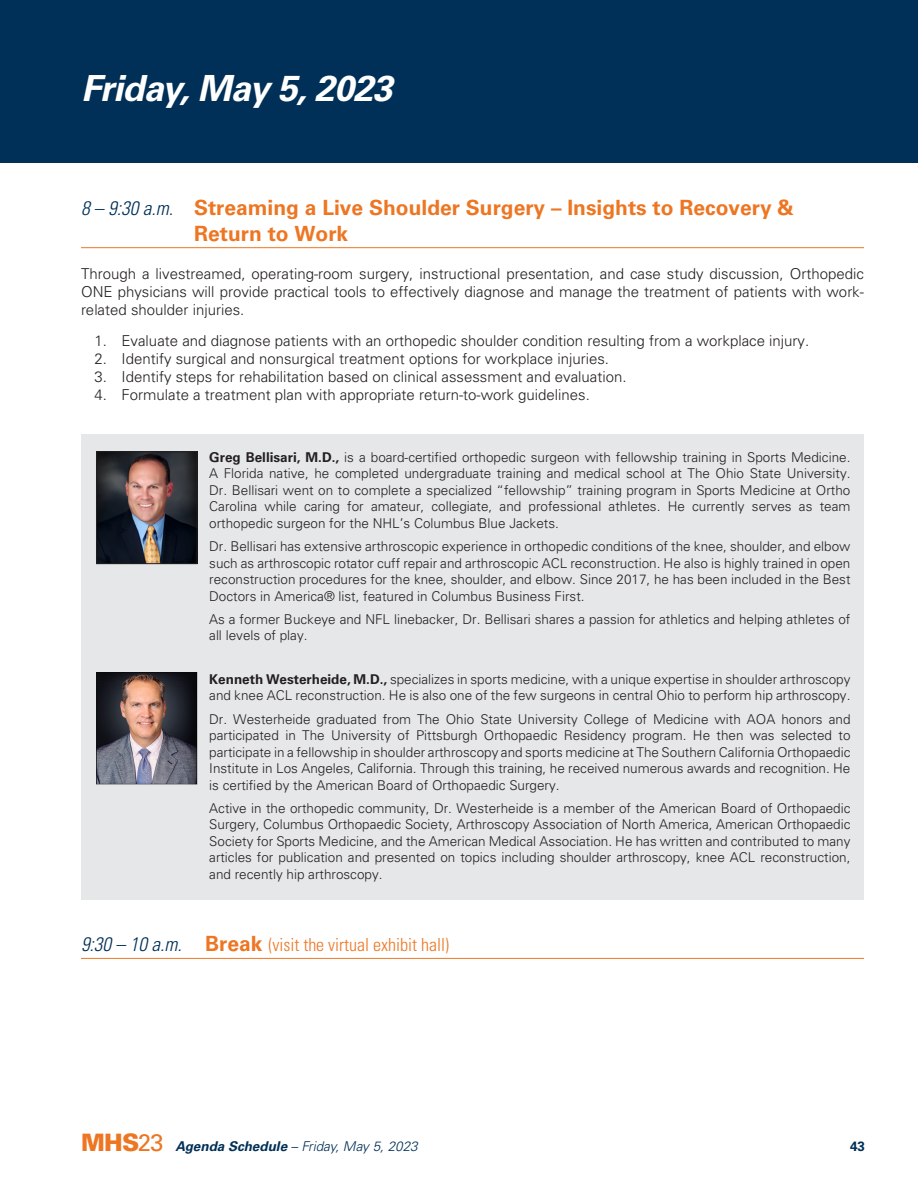
<style>
.page{position:relative;width:918px;height:1188px;background:#fff}
.page>*{position:absolute;margin:0;border:0;box-sizing:border-box;transform-origin:0 0}
.Header_white{font:italic 700 36px "Univers LT Std";letter-spacing:-.025em;color:#fff}
.Session_name{font:700 21px "Univers LT Std";color:#ed7623}
.Session_name-2{font:300 condensed 18px "Univers LT Std";color:#ed7623}
.Bullet_numbers{font:300 15px "Univers LT Std";color:#231f20}
.Class_description{font:300 15px/18px "Univers LT Std";color:#231f20;text-align:justify}
.bio_text{font:300 13.5px/16.5px "Univers LT Std";color:#231f20;text-align:justify}
.t1{font:italic 300 13.5px "Univers LT Std";color:#003057}
.t2{font:700 13.5px "Univers LT Std";color:#003057}
.s1{font-weight:300;font-style:italic;font-stretch:condensed;font-size:19.5px;color:#003057}
.s2{font-weight:700}
.s3{font-style:italic;font-size:19.5px;color:#003057}
.s4{font-weight:700;font-stretch:normal;font-size:21px}
.s5{font-weight:900;font-style:normal;font-size:24px;color:#ed7623}
.s6{font-weight:400;font-style:normal;font-size:24px;color:#ed7623}
</style>
<div class="page">
<hr style="left:81px;top:247px;width:783px;height:1px;background:#ed7623">
<div style="left:81px;top:434px;width:783px;height:115px;background:#e6e7e9"></div>
<div style="left:81px;top:524px;width:783px;height:98px;background:#e6e7e9"></div>
<div style="left:81px;top:596px;width:783px;height:66px;background:#e6e7e9"></div>
<div style="left:81px;top:656px;width:783px;height:66px;background:#e6e7e9"></div>
<div style="left:81px;top:696px;width:783px;height:115px;background:#e6e7e9"></div>
<div style="left:81px;top:785px;width:783px;height:115px;background:#e6e7e9"></div>
<hr style="left:81px;top:958px;width:783px;height:1px;background:#ed7623">
<div style="left:0;top:0;width:918px;height:162px;background:#003057"></div>
<img style="left:98px;top:453px;width:97px;height:109px">
<div style="left:96px;top:451px;width:101px;height:113px;border:1px solid #231f20"></div>
<div style="left:96px;top:671px;width:102px;height:114px;background:#231f20;opacity:.43"></div>
<p class="Header_white" style="left:81px;top:67px;width:313px">Friday, May 5, 2023</p>
<p class="Session_name" style="left:81px;top:195px;width:714px"><span class="s1">8 – 9:30 a.m.</span> Streaming a Live Shoulder Surgery – Insights to Recovery &amp;</p>
<p class="Session_name" style="left:194px;top:221px;width:156px">Return to Work</p>
<p class="Class_description" style="left:81px;top:265px;width:785px">Through a livestreamed, operating-room surgery, instructional presentation, and case study discussion, Orthopedic ONE physicians will provide practical tools to effectively diagnose and manage the treatment of patients with work&shy;related shoulder injuries.</p>
<p class="Bullet_numbers" style="left:94px;top:332px;width:716px">1. Evaluate and diagnose patients with an orthopedic shoulder condition resulting from a workplace injury.</p>
<p class="Bullet_numbers" style="left:94px;top:350px;width:516px">2. Identify surgical and nonsurgical treatment options for workplace injuries.</p>
<p class="Bullet_numbers" style="left:94px;top:368px;width:534px">3. Identify steps for rehabilitation based on clinical assessment and evaluation.</p>
<p class="Bullet_numbers" style="left:94px;top:386px;width:497px">4. Formulate a treatment plan with appropriate return-to-work guidelines.</p>
<p class="bio_text" style="left:209px;top:449px;width:643px"><span class="s2">Greg Bellisari, M.D.,</span> is a board-certified orthopedic surgeon with fellowship training in Sports Medicine.<br>A Florida native, he completed undergraduate training and medical school at The Ohio State University.<br>Dr. Bellisari went on to complete a specialized “fellowship” training program in Sports Medicine at Ortho Carolina while caring for amateur, collegiate, and professional athletes. He currently serves as team orthopedic surgeon for the NHL’s Columbus Blue Jackets.</p>
<p class="bio_text" style="left:209px;top:538px;width:643px">Dr. Bellisari has extensive arthroscopic experience in orthopedic conditions of the knee, shoulder, and elbow such as arthroscopic rotator cuff repair and arthroscopic ACL reconstruction. He also is highly trained in open reconstruction procedures for the knee, shoulder, and elbow. Since 2017, he has been included in the Best Doctors in America® list, featured in Columbus Business First.</p>
<p class="bio_text" style="left:209px;top:611px;width:643px">As a former Buckeye and NFL linebacker, Dr. Bellisari shares a passion for athletics and helping athletes of all levels of play.</p>
<p class="bio_text" style="left:209px;top:671px;width:643px"><span class="s2">Kenneth Westerheide, M.D.,</span> specializes in sports medicine, with a unique expertise in shoulder arthroscopy and knee ACL reconstruction. He is also one of the few surgeons in central Ohio to perform hip arthroscopy.</p>
<p class="bio_text" style="left:209px;top:711px;width:643px">Dr. Westerheide graduated from The Ohio State University College of Medicine with AOA honors and participated in The University of Pittsburgh Orthopaedic Residency program. He then was selected to participate in a fellowship in shoulder arthroscopy and sports medicine at The Southern California Orthopaedic Institute in Los Angeles, California. Through this training, he received numerous awards and recognition. He is certified by the American Board of Orthopaedic Surgery.</p>
<p class="bio_text" style="left:209px;top:800px;width:643px">Active in the orthopedic community, Dr. Westerheide is a member of the American Board of Orthopaedic Surgery, Columbus Orthopaedic Society, Arthroscopy Association of North America, American Orthopaedic Society for Sports Medicine, and the American Medical Association. He has written and contributed to many articles for publication and presented on topics including shoulder arthroscopy, knee ACL reconstruction, and recently hip arthroscopy.</p>
<p class="Session_name-2" style="left:81px;top:934px;width:370px"><span class="s3">9:30 – 10 a.m.</span> <span class="s4">Break</span> (visit the virtual exhibit hall)</p>
<p class="t1" style="left:81px;top:1138px;width:338px"><span class="s5">MHS</span><span class="s6">23</span> <span class="s2">Agenda Schedule</span> – Friday, May 5, 2023</p>
<p class="t2" style="left:850px;top:1138px;width:17px">43</p>
</div>
